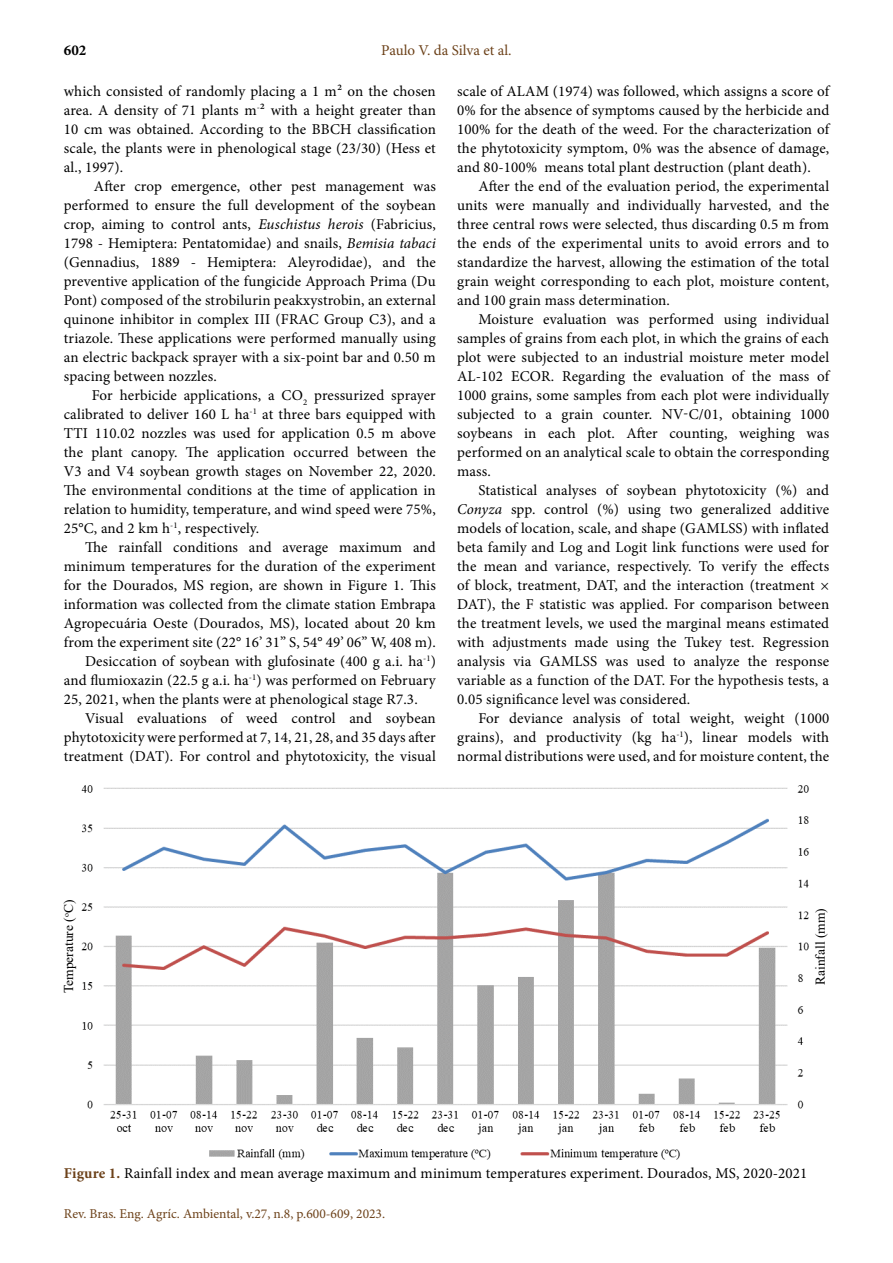
<style>
.page{position:relative;width:893px;height:1263px;background:#fff}
.page>*{position:absolute;margin:0;border:0;box-sizing:border-box;transform-origin:0 0}
.t1{font:15px/19px "Minion Pro";letter-spacing:.01em;color:#000;text-align:justify}
.t2{font:15px "Minion Pro";color:#6c4119}
.t3{font:700 15px "Minion Pro";color:#000}
.t4{font:13.5px "Minion Pro";color:#6c4119}
.t5{font:13.5px "Times New Roman";color:#000}
.s1{font-style:italic}
.s2{font-weight:700;color:#6c4119}
</style>
<div class="page">
<img style="left:81px;top:785px;width:728px;height:375px">
<p class="t3" style="left:64px;top:40px;width:24px">602</p>
<p class="t2" style="left:381px;top:40px;width:132px">Paulo V. da Silva et al.</p>
<p class="t1" style="left:64px;top:82px;width:374px">which consisted of randomly placing a 1 m² on the chosen area. A density of 71 plants m<sup>-</sup>² with a height greater than 10 cm was obtained. According to the BBCH classification scale, the plants were in phenological stage (23/30) (Hess et al., 1997).</p>
<p class="t1" style="left:64px;top:177px;width:374px;text-indent:30px">After crop emergence, other pest management was performed to ensure the full development of the soybean crop, aiming to control ants, <span class="s1">Euschistus herois</span> (Fabricius, 1798 - Hemiptera: Pentatomidae) and snails, <span class="s1">Bemisia tabaci </span>(Gennadius, 1889 - Hemiptera: Aleyrodidae), and the preventive application of the fungicide Approach Prima (Du Pont) composed of the strobilurin peakxystrobin, an external quinone inhibitor in complex III (FRAC Group C3), and a triazole. These applications were performed manually using an electric backpack sprayer with a six-point bar and 0.50 m spacing between nozzles.</p>
<p class="t1" style="left:64px;top:386px;width:374px;text-indent:28px">For herbicide applications, a CO<sub>2</sub> pressurized sprayer calibrated to deliver 160 L ha<sup>-1</sup> at three bars equipped with TTI 110.02 nozzles was used for application 0.5 m above the plant canopy. The application occurred between the V3 and V4 soybean growth stages on November 22, 2020.<br>The environmental conditions at the time of application in relation to humidity, temperature, and wind speed were 75%, 25°C, and 2 km h<sup>-1</sup>, respectively.</p>
<p class="t1" style="left:85px;top:538px;width:352px">The rainfall conditions and average maximum and</p>
<p class="t1" style="left:64px;top:557px;width:374px">minimum temperatures for the duration of the experiment</p>
<p class="t1" style="left:64px;top:576px;width:374px">for the Dourados, MS region, are shown in Figure 1. This</p>
<p class="t1" style="left:64px;top:595px;width:374px">information was collected from the climate station Embrapa</p>
<p class="t1" style="left:64px;top:614px;width:374px">Agropecuária Oeste (Dourados, MS), located about 20 km</p>
<p class="t1" style="left:64px;top:633px;width:374px">from the experiment site (22° 16’ 31” S, 54° 49’ 06” W, 408 m).</p>
<p class="t1" style="left:85px;top:652px;width:352px">Desiccation of soybean with glufosinate (400 g a.i. ha<sup>-1</sup>)</p>
<p class="t1" style="left:64px;top:671px;width:374px">and flumioxazin (22.5 g a.i. ha<sup>-1</sup>) was performed on February</p>
<p class="t1" style="left:64px;top:690px;width:355px">25, 2021, when the plants were at phenological stage R7.3.</p>
<p class="t1" style="left:85px;top:709px;width:352px">Visual evaluations of weed control and soybean</p>
<p class="t1" style="left:64px;top:728px;width:374px">phytotoxicity were performed at 7, 14, 21, 28, and 35 days after</p>
<p class="t1" style="left:64px;top:747px;width:374px">treatment (DAT). For control and phytotoxicity, the visual</p>
<p class="t1" style="left:457px;top:82px;width:374px">scale of ALAM (1974) was followed, which assigns a score of 0% for the absence of symptoms caused by the herbicide and 100% for the death of the weed. For the characterization of the phytotoxicity symptom, 0% was the absence of damage, and 80-100% means total plant destruction (plant death).</p>
<p class="t1" style="left:457px;top:177px;width:374px;text-indent:21px">After the end of the evaluation period, the experimental units were manually and individually harvested, and the three central rows were selected, thus discarding 0.5 m from the ends of the experimental units to avoid errors and to standardize the harvest, allowing the estimation of the total grain weight corresponding to each plot, moisture content, and 100 grain mass determination.</p>
<p class="t1" style="left:457px;top:310px;width:374px;text-indent:21px">Moisture evaluation was performed using individual samples of grains from each plot, in which the grains of each plot were subjected to an industrial moisture meter model AL-102 ECOR. Regarding the evaluation of the mass of 1000 grains, some samples from each plot were individually subjected to a grain counter. NV-C/01, obtaining 1000 soybeans in each plot. After counting, weighing was performed on an analytical scale to obtain the corresponding mass.</p>
<p class="t1" style="left:457px;top:481px;width:374px;text-indent:21px">Statistical analyses of soybean phytotoxicity (%) and <span class="s1">Conyza</span> spp. control (%) using two generalized additive models of location, scale, and shape (GAMLSS) with inflated beta family and Log and Logit link functions were used for the mean and variance, respectively. To verify the effects of block, treatment, DAT, and the interaction (treatment × DAT), the F statistic was applied. For comparison between the treatment levels, we used the marginal means estimated with adjustments made using the Tukey test. Regression analysis via GAMLSS was used to analyze the response variable as a function of the DAT. For the hypothesis tests, a 0.05 significance level was considered.</p>
<p class="t1" style="left:457px;top:709px;width:374px;text-indent:21px">For deviance analysis of total weight, weight (1000 grains), and productivity (kg ha<sup>-1</sup>), linear models with normal distributions were used, and for moisture content, the</p>
<p class="t5" style="left:59px;top:993px;width:95px;rotate:-90deg">Temperature (<sup>o</sup>C)</p>
<p class="t5" style="left:811px;top:985px;width:78px;rotate:-90deg">Rainfall (mm)</p>
<p class="t1" style="left:64px;top:1164px;width:745px"><span class="s2">Figure 1.</span> Rainfall index and mean average maximum and minimum temperatures experiment. Dourados, MS, 2020-2021</p>
<p class="t4" style="left:64px;top:1204px;width:323px">Rev. Bras. Eng. Agríc. Ambiental, v.27, n.8, p.600-609, 2023.</p>
</div>
